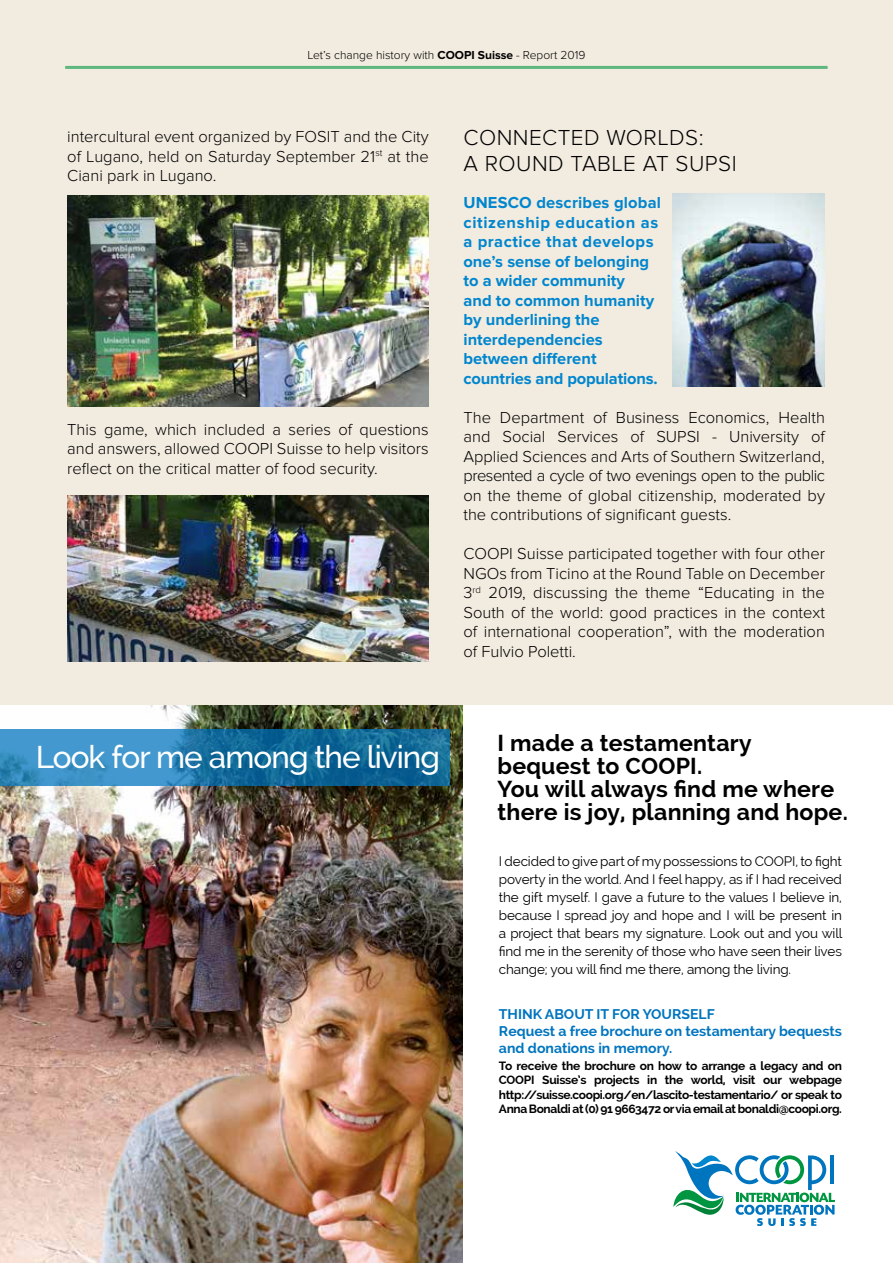
<style>
.page{position:relative;width:893px;height:1263px;background:#f2ebe0}
.page>*{position:absolute;margin:0;border:0;box-sizing:border-box;transform-origin:0 0}
.t1{font:500 31.5px "Raleway";letter-spacing:-.03em;color:#fff}
.t2{font:700 23.1px/23px "Raleway";letter-spacing:.01em;color:#000}
.t3{font:300 22.5px/25.5px "Proxima Nova";letter-spacing:.02em;color:#000}
.t4{font:300 16.5px/19.5px "Proxima Nova";color:#000;text-align:justify}
.t5{font:700 16.5px/19.5px "Proxima Nova";color:#0086ce}
.t6{font:700 14.1px/16.8px "Raleway";color:#0075bf}
.t7{font:13.5px/18px "Raleway";letter-spacing:-.01em;color:#000;text-align:justify}
.t8{font:700 12px/14.4px "Raleway";letter-spacing:-.03em;color:#000;text-align:justify}
.t9{font:300 12px "Proxima Nova";color:#000}
.s1{font-weight:700}
</style>
<div class="page">
<img style="left:67px;top:195px;width:362px;height:211px">
<img style="left:673px;top:193px;width:152px;height:193px">
<hr style="left:65px;top:66px;width:763px;height:3px;background:#5db77e">
<img style="left:67px;top:495px;width:362px;height:167px">
<div style="left:0;top:706px;width:893px;height:557px;background:#fff"></div>
<img style="left:0;top:706px;width:462px;height:557px">
<svg style="left:0;top:729px;width:449px;height:57px;background:#237aac"></svg>
<svg style="left:673px;top:1151px;width:162px;height:75px"></svg>
<p class="t9" style="left:307px;top:48px;width:279px">Let’s change history with <span class="s1">COOPI Suisse</span> - Report 2019</p>
<p class="t4" style="left:67px;top:127px;width:363px">intercultural event organized by FOSIT and the City of Lugano, held on Saturday September 21<sup>st</sup> at the Ciani park in Lugano.</p>
<p class="t4" style="left:67px;top:419px;width:363px">This game, which included a series of questions and answers, allowed COOPI Suisse to help visitors reflect on the critical matter of food security.</p>
<h3 class="t3" style="left:463px;top:125px;width:275px">CONNECTED WORLDS:<br>A ROUND TABLE AT SUPSI</h3>
<p class="t5" style="left:463px;top:193px;width:199px">UNESCO describes global citizenship education as a practice that develops one’s sense of belonging to a wider community<br>and to common humanity by underlining the interdependencies between different countries and populations.</p>
<p class="t4" style="left:463px;top:408px;width:363px">The Department of Business Economics, Health and Social Services of SUPSI - University of Applied Sciences and Arts of Southern Switzerland, presented a cycle of two evenings open to the public on the theme of global citizenship, moderated by the contributions of significant guests.</p>
<p class="t4" style="left:463px;top:544px;width:363px">COOPI Suisse participated together with four other NGOs from Ticino at the Round Table on December 3<sup>rd</sup> 2019, discussing the theme “Educating in the South of the world: good practices in the context of international cooperation”, with the moderation of Fulvio Poletti.</p>
<h1 class="t1" style="left:36px;top:738px;width:406px">Look for me among the living</h1>
<h2 class="t2" style="left:497px;top:732px;width:352px">I made a testamentary bequest to COOPI.<br>You will always find me where there is joy, planning and hope.</h2>
<p class="t7" style="left:499px;top:852px;width:345px">I decided to give part of my possessions to COOPI, to fight poverty in the world. And I feel happy, as if I had received the gift myself. I gave a future to the values I believe in, because I spread joy and hope and I will be present in a project that bears my signature. Look out and you will find me in the serenity of those who have seen their lives change; you will find me there, among the living.</p>
<p class="t6" style="left:499px;top:1006px;width:344px">THINK ABOUT IT FOR YOURSELF<br>Request a free brochure on testamentary bequests and donations in memory.</p>
<p class="t8" style="left:499px;top:1059px;width:344px">To receive the brochure on how to arrange a legacy and on COOPI Suisse’s projects in the world, visit our webpage http://suisse.coopi.org/en/lascito-testamentario/ or speak to Anna Bonaldi at (0) 91 9663472 or via email at bonaldi@coopi.org.</p>
</div>
